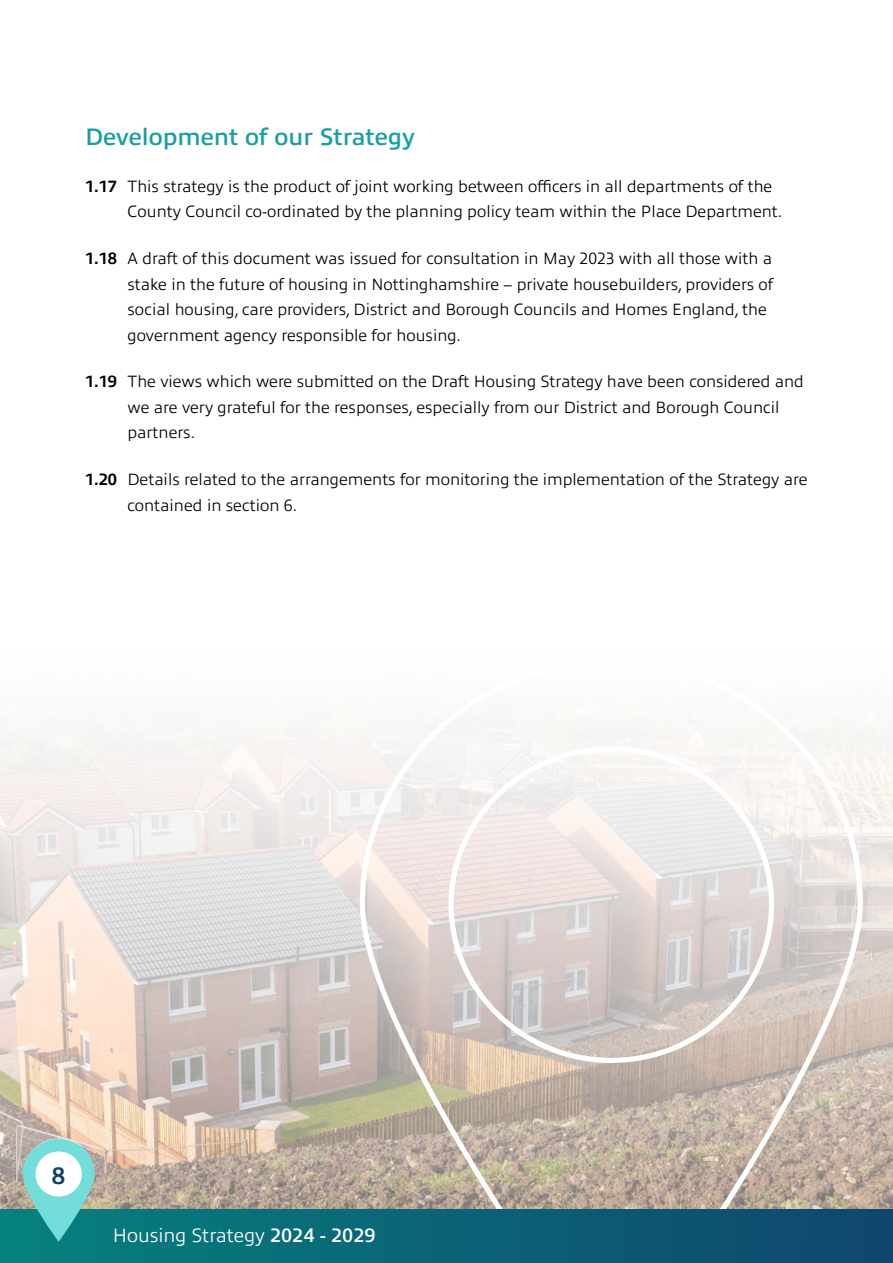
<style>
.page{position:relative;width:893px;height:1263px;background:#fff}
.page>*{position:absolute;margin:0;border:0;box-sizing:border-box;transform-origin:0 0}
.t1{font:600 24px "Allumi Std";color:#179fa3}
.t2{font:700 24px "Allumi Std";color:#123e6b}
.t3{font:300 19.5px "Allumi Std";color:#fff}
.t4{font:300 16.5px/25.5px "Allumi Std";color:#000}
.s1{font-weight:700}
.s2{font-weight:600}
</style>
<div class="page">
<img style="left:0;top:724px;width:893px;height:485px">
<svg style="left:357px;top:718px;width:508px;height:491px"></svg>
<div style="left:0;top:1209px;width:893px;height:54px;background:linear-gradient(to right,#06817f,#10466d)"></div>
<svg style="left:23px;top:1139px;width:72px;height:103px"></svg>
<h1 class="t1" style="left:85px;top:124px;width:331px">Development of our Strategy</h1>
<p class="t4" style="left:128px;top:174px;width:656px;text-indent:-43px"><span class="s1">1.17</span> This strategy is the product of joint working between officers in all departments of the<br>County Council co-ordinated by the planning policy team within the Place Department.</p>
<p class="t4" style="left:128px;top:246px;width:647px;text-indent:-43px"><span class="s1">1.18</span> A draft of this document was issued for consultation in May 2023 with all those with a stake in the future of housing in Nottinghamshire – private housebuilders, providers of social housing, care providers, District and Borough Councils and Homes England, the government agency responsible for housing.</p>
<p class="t4" style="left:128px;top:369px;width:678px;text-indent:-43px"><span class="s1">1.19</span> The views which were submitted on the Draft Housing Strategy have been considered and we are very grateful for the responses, especially from our District and Borough Council partners.</p>
<p class="t4" style="left:128px;top:467px;width:681px;text-indent:-43px"><span class="s1">1.20</span> Details related to the arrangements for monitoring the implementation of the Strategy are contained in section 6.</p>
<h1 class="t2" style="left:52px;top:1162px;width:15px">8</h1>
<p class="t3" style="left:113px;top:1225px;width:264px">Housing Strategy <span class="s2">2024 - 2029</span></p>
</div>
